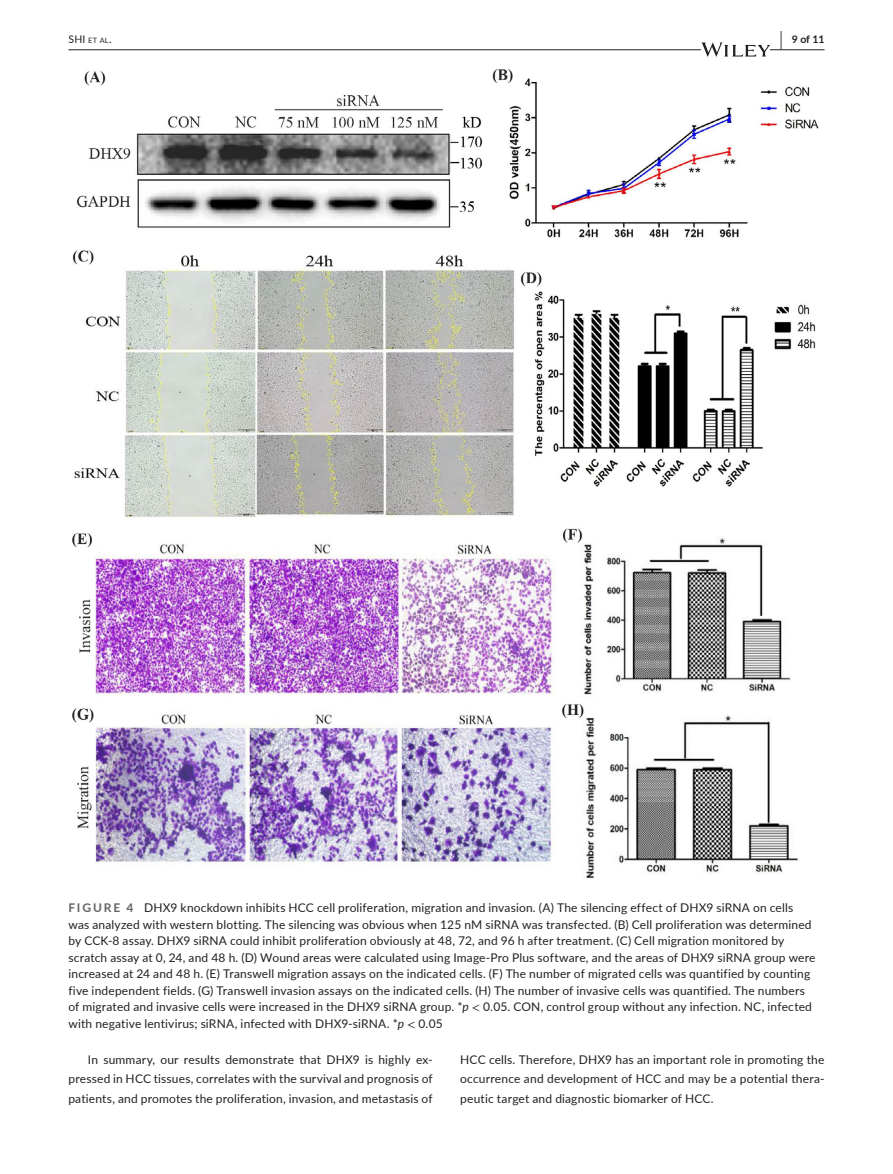
<style>
.page{position:relative;width:893px;height:1174px;background:#fff}
.page>*{position:absolute;margin:0;border:0;box-sizing:border-box;transform-origin:0 0}
.t1{font:12px/16.5px "Lato";letter-spacing:.015em;color:#231f20;text-align:justify}
.t2{font:10.5px "Lato";color:#231f20}
.t3{font:700 10.5px "Lato";color:#231f20}
.s1{font-size:7.35px}
.s2{font-size:19.5px}
.s3{font-weight:700;color:#636366}
.s4{font-style:italic}
.s5{font-family:"STIX"}
</style>
<div class="page">
<hr style="left:68px;top:49px;width:756px;height:1px;background:#231f20">
<svg style="left:701px;top:42px;width:69px;height:15px"></svg>
<img style="left:72px;top:69px;width:747px;height:809px">
<p class="t2" style="left:68px;top:31px;width:45px">SHI <span class="s1">et al</span>.</p>
<p class="t3" style="left:780px;top:31px;width:46px"><span class="s2">|</span> 9 of 11</p>
<p class="t1" style="left:68px;top:899px;width:748px;text-align:left"><span class="s3">FIGURE 4</span> DHX9 knockdown inhibits HCC cell proliferation, migration and invasion. (A) The silencing effect of DHX9 siRNA on cells was analyzed with western blotting. The silencing was obvious when 125 nM siRNA was transfected. (B) Cell proliferation was determined by CCK-8 assay. DHX9 siRNA could inhibit proliferation obviously at 48, 72, and 96 h after treatment. (C) Cell migration monitored by scratch assay at 0, 24, and 48 h. (D) Wound areas were calculated using Image-Pro Plus software, and the areas of DHX9 siRNA group were increased at 24 and 48 h. (E) Transwell migration assays on the indicated cells. (F) The number of migrated cells was quantified by counting five independent fields. (G) Transwell invasion assays on the indicated cells. (H) The number of invasive cells was quantified. The numbers of migrated and invasive cells were increased in the DHX9 siRNA group. *<span class="s4">p</span> <span class="s5">&lt;</span> 0.05. CON, control group without any infection. NC, infected with negative lentivirus; siRNA, infected with DHX9-siRNA. *<span class="s4">p</span> <span class="s5">&lt;</span> 0.05</p>
<p class="t1" style="left:68px;top:1049px;width:366px;line-height:19.5px;text-indent:20px">In summary, our results demonstrate that DHX9 is highly ex&shy;pressed in HCC tissues, correlates with the survival and prognosis of patients, and promotes the proliferation, invasion, and metastasis of</p>
<p class="t1" style="left:460px;top:1049px;width:366px;line-height:19.5px">HCC cells. Therefore, DHX9 has an important role in promoting the occurrence and development of HCC and may be a potential thera&shy;peutic target and diagnostic biomarker of HCC.</p>
</div>
